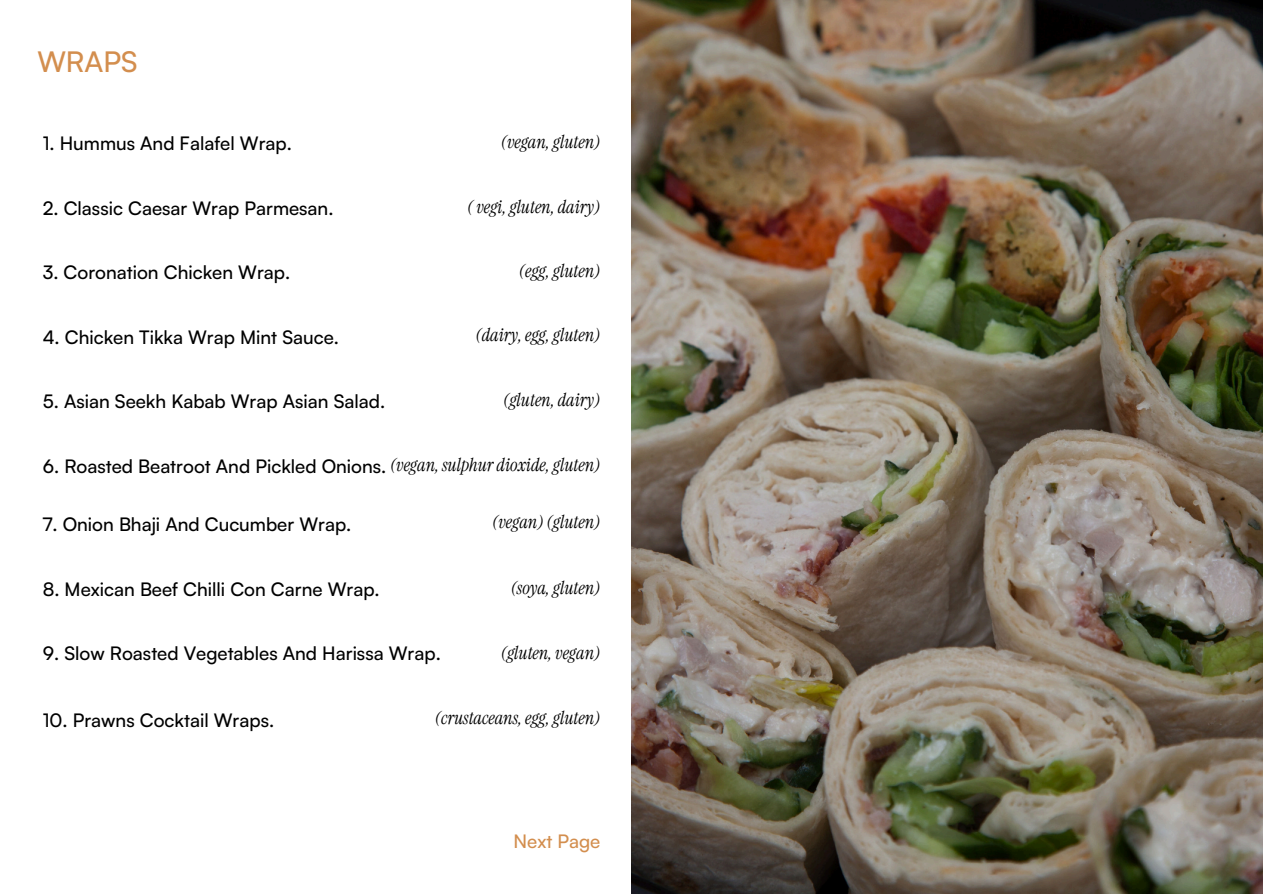
<style>
.page{position:relative;width:1263px;height:894px;background:#fff}
.page>*{position:absolute;margin:0;border:0;box-sizing:border-box;transform-origin:0 0}
.t1{font:500 28.5px "Satoshi";color:#d38e4e}
.t2{font:500 18.75px "Satoshi";color:#000}
.t3{font:500 18.75px "Satoshi";color:#d38e4e}
.t4{font:italic 18px "Instrument Serif";color:#000}
.s1{font-family:"Instrument Serif";font-weight:400;font-style:italic;font-size:18px}
</style>
<div class="page">
<img style="left:631px;top:0;width:632px;height:893px">
<h1 class="t1" style="left:37px;top:43px;width:102px">WRAPS</h1>
<h2 class="t2" style="left:43px;top:131px;width:251px">1. Hummus And Falafel Wrap.</h2>
<h2 class="t4" style="left:501px;top:130px;width:101px">(vegan, gluten)</h2>
<p class="t2" style="left:43px;top:196px;width:292px">2. Classic Caesar Wrap Parmesan.</p>
<p class="t4" style="left:467px;top:195px;width:135px">( vegi, gluten, dairy)</p>
<h2 class="t2" style="left:43px;top:260px;width:249px">3. Coronation Chicken Wrap.</h2>
<h2 class="t4" style="left:519px;top:259px;width:83px">(egg, gluten)</h2>
<p class="t2" style="left:43px;top:324px;width:298px">4. Chicken Tikka Wrap Mint Sauce.</p>
<p class="t4" style="left:475px;top:323px;width:126px">(dairy, egg, gluten)</p>
<h2 class="t2" style="left:43px;top:389px;width:344px">5. Asian Seekh Kabab Wrap Asian Salad.</h2>
<p class="t4" style="left:503px;top:388px;width:99px">(gluten, dairy)</p>
<h2 class="t2" style="left:43px;top:453px;width:559px">6. Roasted Beatroot And Pickled Onions. <span class="s1">(vegan, sulphur dioxide, gluten)</span></h2>
<p class="t2" style="left:43px;top:512px;width:310px">7. Onion Bhaji And Cucumber Wrap.</p>
<h2 class="t4" style="left:492px;top:510px;width:110px">(vegan) (gluten)</h2>
<h2 class="t2" style="left:43px;top:576px;width:339px">8. Mexican Beef Chilli Con Carne Wrap.</h2>
<p class="t4" style="left:511px;top:576px;width:91px">(soya, gluten)</p>
<p class="t2" style="left:43px;top:641px;width:400px">9. Slow Roasted Vegetables And Harissa Wrap.</p>
<h2 class="t4" style="left:501px;top:641px;width:101px">(gluten, vegan)</h2>
<p class="t2" style="left:43px;top:707px;width:233px">10. Prawns Cocktail Wraps.</p>
<p class="t4" style="left:435px;top:706px;width:167px">(crustaceans, egg, gluten)</p>
<h2 class="t3" style="left:513px;top:829px;width:88px">Next Page</h2>
</div>
